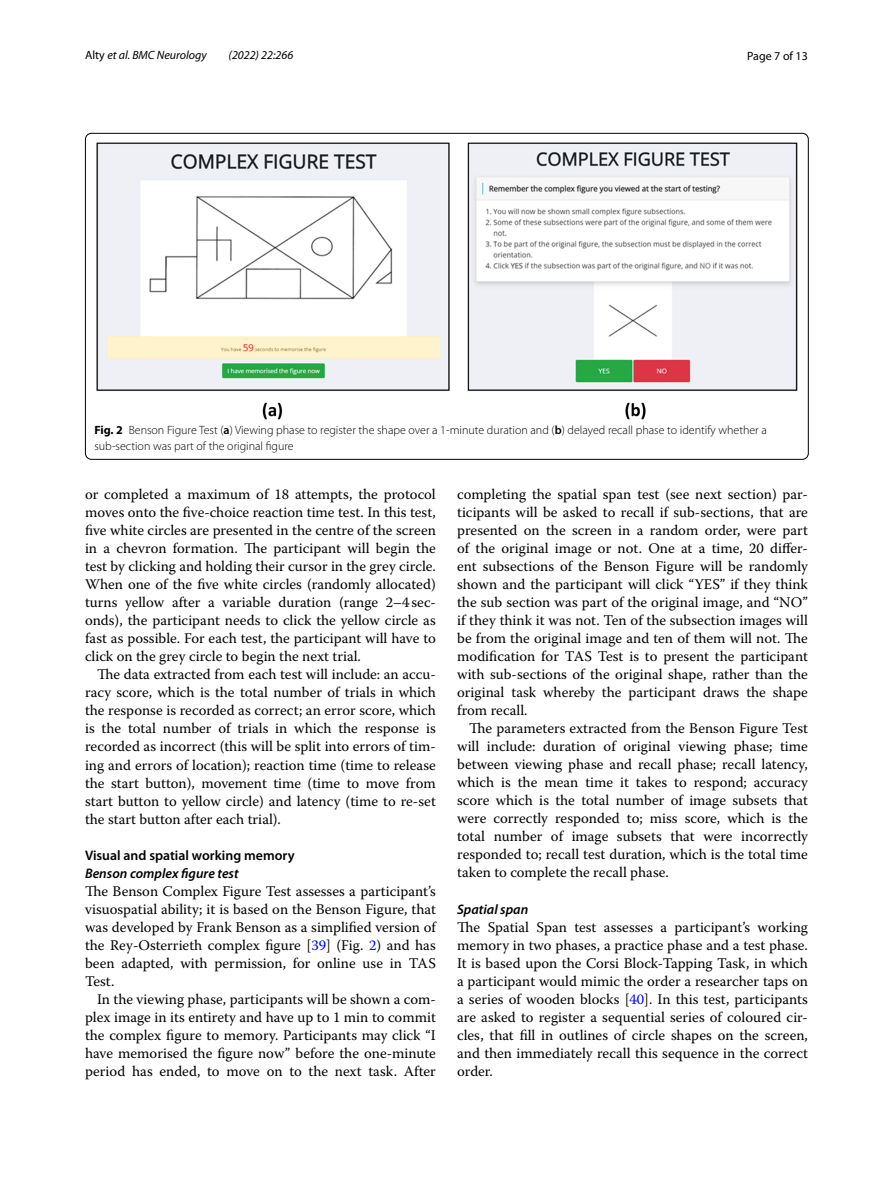
<style>
.page{position:relative;width:893px;height:1187px;background:#fff}
.page>*{position:absolute;margin:0;border:0;box-sizing:border-box;transform-origin:0 0}
.t1{font:14.7px/18px "Warnock Pro";color:#000;text-align:justify}
.t2{font:italic 600 13.8px "Myriad Pro";color:#000}
.t3{font:600 13.8px "Myriad Pro";color:#000}
.t4{font:300 12px/15px "Myriad Pro";color:#000}
.t5{font:italic 12px "Myriad Pro";color:#000}
.t6{font:12px "Myriad Pro";color:#000}
.s1{font-style:normal}
.s2{font-weight:700}
.s3{font-weight:600}
.s4{color:#00f}
</style>
<div class="page">
<img style="left:97px;top:142px;width:700px;height:277px">
<p class="t5" style="left:85px;top:48px;width:123px"><span class="s1">Alty</span> et al. BMC Neurology</p>
<p class="t5" style="left:229px;top:48px;width:66px">(2022) 22:266</p>
<p class="t6" style="left:747px;top:48px;width:62px">Page 7 of 13</p>
<p class="t4" style="left:94px;top:423px;width:674px"><span class="s2">Fig. 2</span> Benson Figure Test (<span class="s3">a</span>) Viewing phase to register the shape over a 1-minute duration and (<span class="s3">b</span>) delayed recall phase to identify whether a sub-section was part of the original figure</p>
<p class="t1" style="left:85px;top:485px;width:352px">or completed a maximum of 18 attempts, the protocol moves onto the five-choice reaction time test. In this test, five white circles are presented in the centre of the screen in a chevron formation. The participant will begin the test by clicking and holding their cursor in the grey circle.<br>When one of the five white circles (randomly allocated) turns yellow after a variable duration (range 2–4 sec&shy;onds), the participant needs to click the yellow circle as fast as possible. For each test, the participant will have to click on the grey circle to begin the next trial.</p>
<p class="t1" style="left:85px;top:665px;width:352px;text-indent:12px">The data extracted from each test will include: an accu&shy;racy score, which is the total number of trials in which the response is recorded as correct; an error score, which is the total number of trials in which the response is recorded as incorrect (this will be split into errors of tim&shy;ing and errors of location); reaction time (time to release the start button), movement time (time to move from start button to yellow circle) and latency (time to re-set the start button after each trial).</p>
<p class="t3" style="left:85px;top:846px;width:211px">Visual and spatial working memory</p>
<p class="t2" style="left:85px;top:864px;width:155px">Benson complex figure test</p>
<p class="t1" style="left:85px;top:881px;width:352px">The Benson Complex Figure Test assesses a participant’s visuospatial ability; it is based on the Benson Figure, that was developed by Frank Benson as a simplified version of the Rey-Osterrieth complex figure [<span class="s4">39</span>] (Fig. <span class="s4">2</span>) and has been adapted, with permission, for online use in TAS Test.</p>
<p class="t1" style="left:85px;top:989px;width:352px;text-indent:12px">In the viewing phase, participants will be shown a com&shy;plex image in its entirety and have up to 1 min to commit the complex figure to memory. Participants may click “I have memorised the figure now” before the one-minute period has ended, to move on to the next task. After</p>
<p class="t1" style="left:457px;top:485px;width:352px">completing the spatial span test (see next section) par&shy;ticipants will be asked to recall if sub-sections, that are presented on the screen in a random order, were part of the original image or not. One at a time, 20 differ&shy;ent subsections of the Benson Figure will be randomly shown and the participant will click “YES” if they think the sub section was part of the original image, and “NO” if they think it was not. Ten of the subsection images will be from the original image and ten of them will not. The modification for TAS Test is to present the participant with sub-sections of the original shape, rather than the original task whereby the participant draws the shape from recall.</p>
<p class="t1" style="left:457px;top:719px;width:352px;text-indent:12px">The parameters extracted from the Benson Figure Test will include: duration of original viewing phase; time between viewing phase and recall phase; recall latency, which is the mean time it takes to respond; accuracy score which is the total number of image subsets that were correctly responded to; miss score, which is the total number of image subsets that were incorrectly responded to; recall test duration, which is the total time taken to complete the recall phase.</p>
<p class="t2" style="left:457px;top:900px;width:73px">Spatial span</p>
<p class="t1" style="left:457px;top:917px;width:352px">The Spatial Span test assesses a participant’s working memory in two phases, a practice phase and a test phase.<br>It is based upon the Corsi Block-Tapping Task, in which a participant would mimic the order a researcher taps on a series of wooden blocks [<span class="s4">40</span>]. In this test, participants are asked to register a sequential series of coloured cir&shy;cles, that fill in outlines of circle shapes on the screen, and then immediately recall this sequence in the correct order.</p>
</div>
